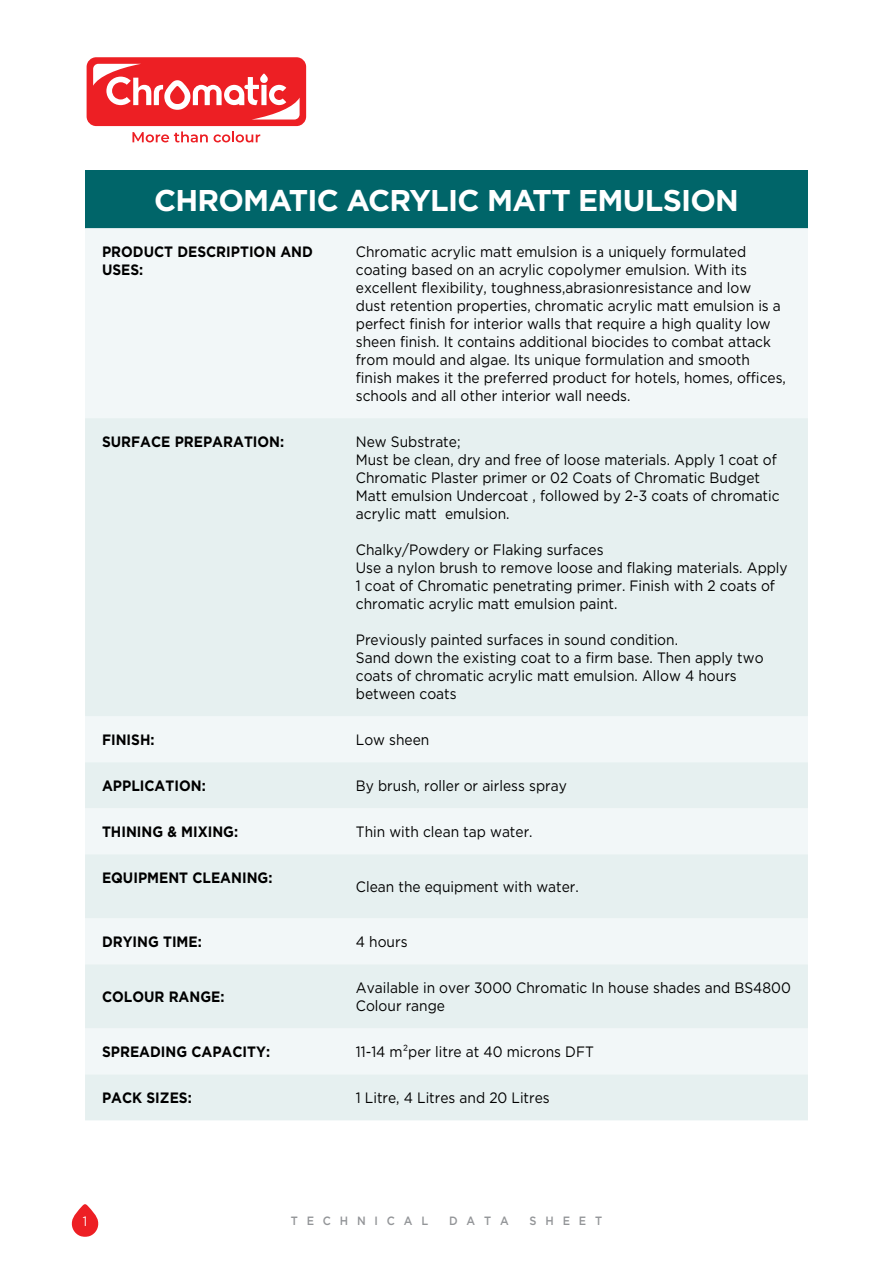
<style>
.page{position:relative;width:893px;height:1263px;background:#fff}
.page>*{position:absolute;margin:0;border:0;box-sizing:border-box;transform-origin:0 0}
.t1{font:700 30px "Gotham";letter-spacing:-.025em;color:#fff}
.t2{font:15px/18px "Gotham";color:#000;scale:.92 1}
.t3{font:700 15px/18px "Gotham";color:#000;scale:.92 1}
.t4{font:13.5px "Gotham";color:#fff;scale:.92 1}
.t5{font:500 12px "Gotham";letter-spacing:.8em;color:#939598;scale:.92 1}
</style>
<div class="page">
<svg style="left:71px;top:1204px;width:28px;height:33px"></svg>
<svg style="left:85px;top:56px;width:223px;height:72px"></svg>
<div style="left:87px;top:57px;width:219px;height:69px;background:#ed1f24;border-radius:10px"></div>
<svg style="left:93px;top:64px;width:207px;height:56px"></svg>
<svg style="left:132px;top:131px;width:76px;height:11px"></svg>
<svg style="left:214px;top:131px;width:46px;height:11px"></svg>
<div style="left:85px;top:170px;width:723px;height:58px;background:#006569"></div>
<div style="left:85px;top:228px;width:723px;height:190px;background:#f2f7f8"></div>
<svg style="left:85px;top:418px;width:723px;height:702px;fill:#e6f0f0"></svg>
<h1 class="t1" style="left:154px;top:181px;width:586px">CHROMATIC ACRYLIC MATT EMULSION</h1>
<p class="t3" style="left:102px;top:243px;width:231px">PRODUCT DESCRIPTION AND<br>USES:</p>
<p class="t2" style="left:356px;top:242px;width:469px">Chromatic acrylic matt emulsion is a uniquely formulated coating based on an acrylic copolymer emulsion. With its excellent flexibility, toughness,abrasionresistance and low<br>dust retention properties, chromatic acrylic matt emulsion is a perfect finish for interior walls that require a high quality low sheen finish. It contains additional biocides to combat attack from mould and algae. Its unique formulation and smooth finish makes it the preferred product for hotels, homes, offices, schools and all other interior wall needs.</p>
<p class="t3" style="left:102px;top:433px;width:199px">SURFACE PREPARATION:</p>
<p class="t2" style="left:356px;top:432px;width:462px">New Substrate;<br>Must be clean, dry and free of loose materials. Apply 1 coat of Chromatic Plaster primer or 02 Coats of Chromatic Budget Matt emulsion Undercoat , followed by 2-3 coats of chromatic acrylic matt emulsion.</p>
<p class="t2" style="left:356px;top:540px;width:471px">Chalky/Powdery or Flaking surfaces<br>Use a nylon brush to remove loose and flaking materials. Apply 1 coat of Chromatic penetrating primer. Finish with 2 coats of chromatic acrylic matt emulsion paint.</p>
<p class="t2" style="left:356px;top:630px;width:445px">Previously painted surfaces in sound condition.<br>Sand down the existing coat to a firm base. Then apply two coats of chromatic acrylic matt emulsion. Allow 4 hours between coats</p>
<p class="t3" style="left:102px;top:731px;width:59px">FINISH:</p>
<p class="t2" style="left:356px;top:731px;width:81px">Low sheen</p>
<p class="t3" style="left:102px;top:777px;width:114px">APPLICATION:</p>
<p class="t2" style="left:356px;top:777px;width:231px">By brush, roller or airless spray</p>
<p class="t3" style="left:102px;top:823px;width:149px">THINING &amp; MIXING:</p>
<p class="t2" style="left:356px;top:823px;width:194px">Thin with clean tap water.</p>
<p class="t3" style="left:102px;top:869px;width:187px">EQUIPMENT CLEANING:</p>
<p class="t2" style="left:356px;top:878px;width:244px">Clean the equipment with water.</p>
<p class="t3" style="left:102px;top:933px;width:110px">DRYING TIME:</p>
<p class="t2" style="left:356px;top:933px;width:58px">4 hours</p>
<p class="t3" style="left:102px;top:988px;width:135px">COLOUR RANGE:</p>
<p class="t2" style="left:356px;top:979px;width:474px">Available in over 3000 Chromatic In house shades and BS4800<br>Colour range</p>
<p class="t3" style="left:102px;top:1043px;width:184px">SPREADING CAPACITY:</p>
<p class="t2" style="left:356px;top:1043px;width:260px">11-14 m²per litre at 40 microns DFT</p>
<p class="t3" style="left:102px;top:1089px;width:99px">PACK SIZES:</p>
<p class="t2" style="left:356px;top:1089px;width:212px">1 Litre, 4 Litres and 20 Litres</p>
<p class="t4" style="left:83px;top:1212px;width:6px">1</p>
<p class="t5" style="left:291px;top:1213px;width:151px">TECHNICAL</p>
<p class="t5" style="left:449px;top:1213px;width:66px">DATA</p>
<p class="t5" style="left:530px;top:1213px;width:80px">SHEET</p>
</div>
